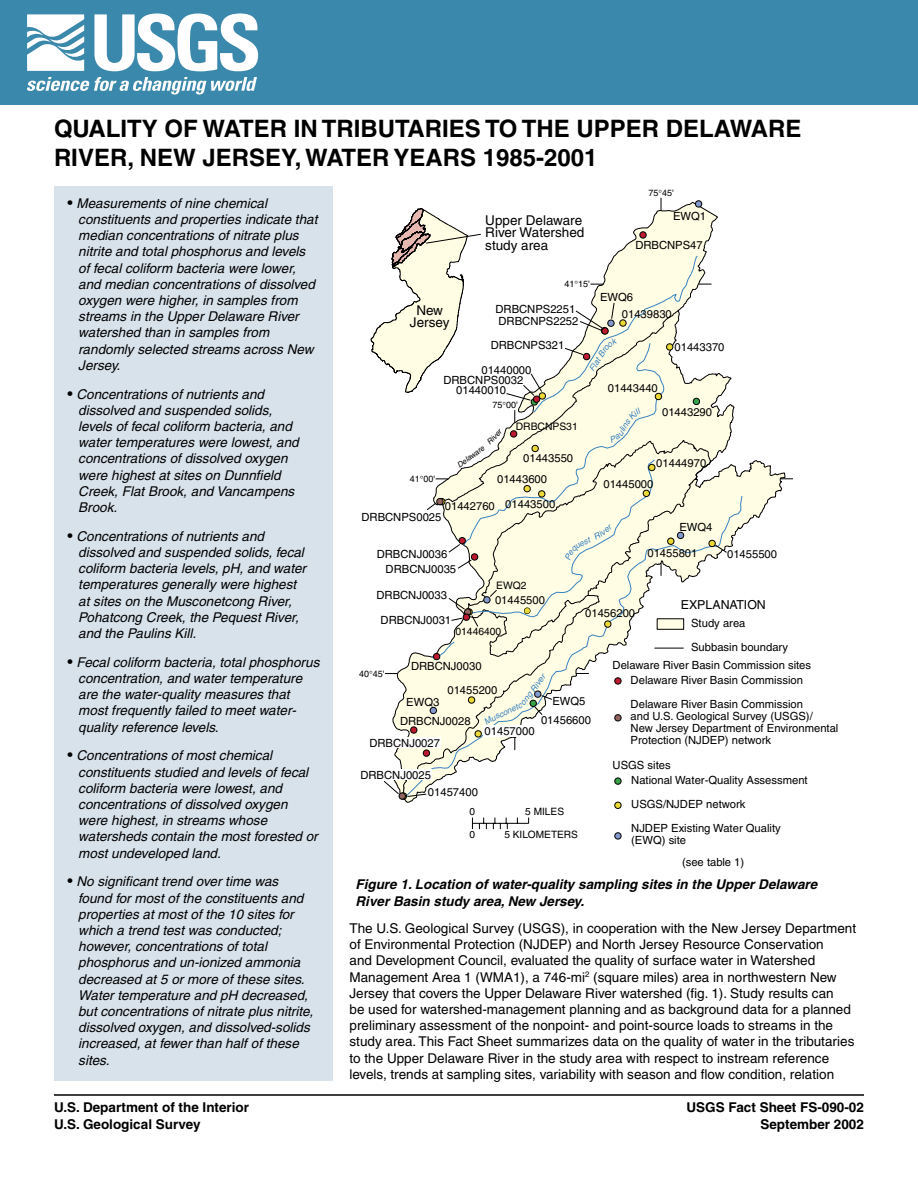
<style>
.page{position:relative;width:918px;height:1188px;background:#fff}
.page>*{position:absolute;margin:0;border:0;box-sizing:border-box;transform-origin:0 0}
.FS-Title{font:700 24px/28.8px "Helvetica";color:#000}
.FS-Blurb{font:italic 13.5px/16.2px "Helvetica";color:#000}
.FS-Body{font:13.5px/16.2px "Helvetica";color:#000}
.FS-Caption{font:italic 700 13.5px/16.2px "Helvetica";color:#000}
.FS-Page_Info{font:700 13.5px/16.2px "Helvetica";color:#000}
.t1{font:12.3px "Helvetica";color:#000}
.t2{font:11.25px/12px "Helvetica";color:#000}
.t3{font:10.35px "Helvetica";color:#000}
.t4{font:10.05px "Helvetica";color:#000}
.t5{font:9px "Helvetica";color:#000}
.t6{font:italic 8.4px "Helvetica";color:#3a82bf}
.s1{font-style:normal;font-size:15px}
</style>
<div class="page">
<div style="left:0;top:0;width:918px;height:105px;background:#3a88ab"></div>
<svg style="left:94px;top:14px;width:164px;height:57px"></svg>
<svg style="left:27px;top:77px;width:230px;height:18px"></svg>
<svg style="left:27px;top:14px;width:57px;height:57px"></svg>
<div style="left:54px;top:186px;width:279px;height:895px;background:#d8e2eb"></div>
<hr style="left:54px;top:1094px;width:810px;height:2px;background:#000">
<svg style="left:404px;top:460px;width:381px;height:343px"></svg>
<svg style="left:407px;top:630px;width:307px;height:169px"></svg>
<svg style="left:398px;top:797px;width:9px;height:3px"></svg>
<svg style="left:383px;top:630px;width:220px;height:167px"></svg>
<svg style="left:430px;top:707px;width:7px;height:7px"></svg>
<svg style="left:385px;top:673px;width:13px;height:1px"></svg>
<svg style="left:576px;top:673px;width:13px;height:1px"></svg>
<svg style="left:780px;top:478px;width:13px;height:1px"></svg>
<hr style="left:654px;top:648px;width:30px;height:1px;background:#000">
<svg style="left:614px;top:777px;width:8px;height:8px"></svg>
<svg style="left:614px;top:802px;width:8px;height:7px"></svg>
<svg style="left:614px;top:677px;width:8px;height:8px"></svg>
<svg style="left:614px;top:714px;width:8px;height:7px"></svg>
<svg style="left:614px;top:832px;width:8px;height:8px"></svg>
<hr style="left:472px;top:823px;width:56px;height:1px;background:#000">
<svg style="left:493px;top:818px;width:15px;height:11px"></svg>
<svg style="left:479px;top:818px;width:8px;height:11px"></svg>
<div style="left:391px;top:769px;width:40px;height:11px;background:#fff"></div>
<div style="left:386px;top:738px;width:55px;height:10px;background:#fff"></div>
<svg style="left:371px;top:197px;width:372px;height:433px"></svg>
<svg style="left:468px;top:690px;width:85px;height:60px"></svg>
<svg style="left:541px;top:674px;width:6px;height:5px"></svg>
<p class="FS-Title" style="left:54px;top:114px;width:749px">QUALITY OF WATER IN TRIBUTARIES TO THE UPPER DELAWARE<br>RIVER, NEW JERSEY, WATER YEARS 1985-2001</p>
<p class="FS-Blurb" style="left:78px;top:195px;width:241px;text-indent:-11px"><span class="s1">•</span> Measurements of nine chemical constituents and properties indicate that median concentrations of nitrate plus nitrite and total phosphorus and levels of fecal coliform bacteria were lower, and median concentrations of dissolved oxygen were higher, in samples from streams in the Upper Delaware River watershed than in samples from randomly selected streams across New Jersey.</p>
<p class="FS-Blurb" style="left:78px;top:386px;width:222px;text-indent:-11px"><span class="s1">•</span> Concentrations of nutrients and dissolved and suspended solids, levels of fecal coliform bacteria, and water temperatures were lowest, and concentrations of dissolved oxygen were highest at sites on Dunnfield<br>Creek, Flat Brook, and Vancampens<br>Brook.</p>
<p class="FS-Blurb" style="left:78px;top:528px;width:229px;text-indent:-11px"><span class="s1">•</span> Concentrations of nutrients and dissolved and suspended solids, fecal coliform bacteria levels, pH, and water temperatures generally were highest at sites on the Musconetcong River, Pohatcong Creek, the Pequest River, and the Paulins Kill.</p>
<p class="FS-Blurb" style="left:78px;top:654px;width:243px;text-indent:-11px"><span class="s1">•</span> Fecal coliform bacteria, total phosphorus concentration, and water temperature are the water-quality measures that most frequently failed to meet water&shy;quality reference levels.</p>
<p class="FS-Blurb" style="left:78px;top:748px;width:241px;text-indent:-11px"><span class="s1">•</span> Concentrations of most chemical constituents studied and levels of fecal coliform bacteria were lowest, and concentrations of dissolved oxygen were highest, in streams whose watersheds contain the most forested or most undeveloped land.</p>
<p class="FS-Blurb" style="left:78px;top:874px;width:237px;text-indent:-11px"><span class="s1">•</span> No significant trend over time was found for most of the constituents and properties at most of the 10 sites for which a trend test was conducted; however, concentrations of total phosphorus and un-ionized ammonia decreased at 5 or more of these sites.<br>Water temperature and pH decreased, but concentrations of nitrate plus nitrite, dissolved oxygen, and dissolved-solids increased, at fewer than half of these sites.</p>
<p class="FS-Page_Info" style="left:54px;top:1099px;width:197px">U.S. Department of the Interior<br>U.S. Geological Survey</p>
<p class="FS-Page_Info" style="left:686px;top:1099px;width:179px;text-align:right">USGS Fact Sheet FS-090-02<br>September 2002</p>
<p class="t5" style="left:649px;top:188px;width:27px">75 45'</p>
<p class="t2" style="left:673px;top:210px;width:35px">EWQ1</p>
<p class="FS-Body" style="left:485px;top:214px;width:101px;line-height:12.3px">Upper Delaware<br>River Watershed study area</p>
<p class="t2" style="left:635px;top:239px;width:69px">DRBCNPS47</p>
<p class="t5" style="left:565px;top:279px;width:27px">41 15'</p>
<p class="t2" style="left:600px;top:291px;width:35px">EWQ6</p>
<p class="t2" style="left:495px;top:302px;width:85px">DRBCNPS2251<br>DRBCNPS2252</p>
<p class="t2" style="left:491px;top:339px;width:75px">DRBCNPS321</p>
<p class="t2" style="left:443px;top:374px;width:81px">DRBCNPS0032</p>
<p class="FS-Body" style="left:410px;top:304px;width:41px;line-height:12.6px;text-align:center">New<br>Jersey</p>
<p class="t2" style="left:622px;top:308px;width:52px">01439830</p>
<p class="t2" style="left:675px;top:341px;width:52px">01443370</p>
<p class="t2" style="left:456px;top:360px;width:77px;line-height:20.4px;text-indent:25px">01440000<br>01440010</p>
<p class="t2" style="left:608px;top:382px;width:52px">01443440</p>
<p class="t5" style="left:492px;top:400px;width:27px">75 00'</p>
<p class="t2" style="left:662px;top:406px;width:52px">01443290</p>
<p class="t3" style="left:516px;top:420px;width:63px">DRBCNPS31</p>
<p class="t2" style="left:523px;top:452px;width:52px">01443550</p>
<p class="t2" style="left:656px;top:457px;width:52px">01444970</p>
<p class="t2" style="left:497px;top:473px;width:52px">01443600</p>
<p class="t2" style="left:505px;top:498px;width:52px">01443500</p>
<p class="t5" style="left:410px;top:474px;width:27px">41 00'</p>
<p class="t2" style="left:603px;top:478px;width:52px">01445000</p>
<p class="t2" style="left:445px;top:500px;width:52px">01442760</p>
<p class="t2" style="left:361px;top:511px;width:81px">DRBCNPS0025</p>
<p class="t2" style="left:377px;top:548px;width:72px">DRBCNJ0036</p>
<p class="t2" style="left:376px;top:589px;width:72px">DRBCNJ0033</p>
<p class="t2" style="left:381px;top:614px;width:72px">DRBCNJ0031</p>
<p class="t2" style="left:679px;top:521px;width:35px">EWQ4</p>
<p class="t2" style="left:647px;top:547px;width:52px">01455801</p>
<p class="t2" style="left:727px;top:548px;width:52px">01455500</p>
<p class="t2" style="left:386px;top:563px;width:72px">DRBCNJ0035</p>
<p class="t3" style="left:496px;top:579px;width:32px">EWQ2</p>
<p class="t2" style="left:495px;top:594px;width:52px">01445500</p>
<p class="t3" style="left:455px;top:625px;width:47px">01446400</p>
<p class="t1" style="left:681px;top:598px;width:87px">EXPLANATION</p>
<p class="t2" style="left:585px;top:607px;width:52px">01456200</p>
<p class="t2" style="left:691px;top:611px;width:99px;line-height:24px">Study area<br>Subbasin boundary</p>
<p class="t2" style="left:631px;top:658px;width:182px;line-height:14.7px;text-indent:-18px">Delaware River Basin Commission sites<br>Delaware River Basin Commission</p>
<p class="t2" style="left:631px;top:698px;width:209px">Delaware River Basin Commission<br>and U.S. Geological Survey (USGS)/<br>New Jersey Department of Environmental Protection (NJDEP) network</p>
<p class="t2" style="left:631px;top:757px;width:178px;line-height:15.5px;text-indent:-19px">USGS sites<br>National Water-Quality Assessment</p>
<p class="t2" style="left:631px;top:792px;width:151px;line-height:24px">USGS/NJDEP network<br>NJDEP Existing Water Quality</p>
<p class="t2" style="left:631px;top:834px;width:56px">(EWQ) site</p>
<p class="t2" style="left:411px;top:660px;width:72px">DRBCNJ0030</p>
<p class="t5" style="left:359px;top:668px;width:27px">40 45'</p>
<p class="t6" style="left:528px;top:688px;width:18px;rotate:-53deg">Rive</p>
<p class="t2" style="left:447px;top:684px;width:52px">01455200</p>
<p class="t2" style="left:552px;top:695px;width:35px">EWQ5</p>
<p class="t2" style="left:406px;top:696px;width:35px">EWQ3</p>
<p class="t2" style="left:541px;top:714px;width:52px">01456600</p>
<p class="t2" style="left:400px;top:715px;width:72px">DRBCNJ0028</p>
<p class="t2" style="left:485px;top:725px;width:52px">01457000</p>
<p class="t2" style="left:369px;top:737px;width:72px">DRBCNJ0027</p>
<p class="t2" style="left:360px;top:769px;width:72px">DRBCNJ0025</p>
<p class="t2" style="left:428px;top:786px;width:52px">01457400</p>
<p class="t4" style="left:470px;top:806px;width:7px">0</p>
<p class="t4" style="left:525px;top:806px;width:40px">5 MILES</p>
<p class="t4" style="left:469px;top:829px;width:7px">0</p>
<p class="t4" style="left:504px;top:829px;width:75px">5 KILOMETERS</p>
<p class="t2" style="left:682px;top:856px;width:64px">(see table 1)</p>
<p class="FS-Caption" style="left:356px;top:876px;width:463px">Figure 1. Location of water-quality sampling sites in the Upper Delaware<br>River Basin study area, New Jersey.</p>
<p class="FS-Body" style="left:350px;top:920px;width:508px">The U.S. Geological Survey (USGS), in cooperation with the New Jersey Department of Environmental Protection (NJDEP) and North Jersey Resource Conservation<br>and Development Council, evaluated the quality of surface water in Watershed Management Area 1 (WMA1), a 746-mi<sup>2</sup> (square miles) area in northwestern New Jersey that covers the Upper Delaware River watershed (fig. 1). Study results can<br>be used for watershed-management planning and as background data for a planned preliminary assessment of the nonpoint- and point-source loads to streams in the study area. This Fact Sheet summarizes data on the quality of water in the tributaries to the Upper Delaware River in the study area with respect to instream reference levels, trends at sampling sites, variability with season and flow condition, relation</p>
</div>
